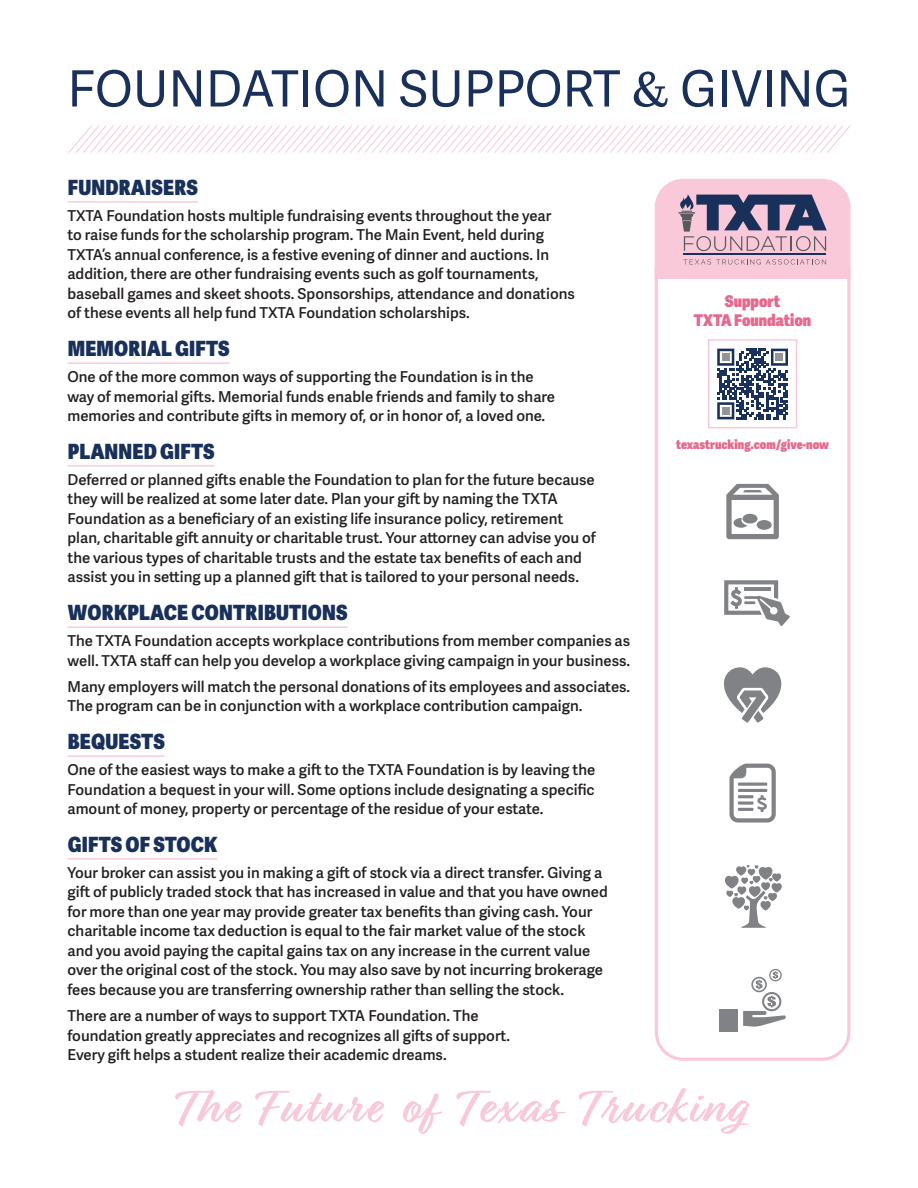
<style>
.page{position:relative;width:918px;height:1188px;background:#fff}
.page>*{position:absolute;margin:0;border:0;box-sizing:border-box;transform-origin:0 0}
.t1{font:700 51px "Relation";letter-spacing:.05em;color:#f9c9d9}
.t2{font:50.1px "Adelle Sans";color:#18305a}
.t3{font:800 21px "Adelle Sans Cnd";letter-spacing:.01em;color:#18305a}
.t4{font:800 16.2px/19.5px "Adelle Sans Cnd";color:#e5698e;text-align:center}
.t5{font:600 15px/19.5px "Adelle Sans";color:#231f20}
.t6{font:800 12.6px "Adelle Sans Cnd";color:#e5698e}
.s1{font-family:"Abril Text"}
</style>
<div class="page">
<svg style="left:68px;top:125px;width:783px;height:28px"></svg>
<svg style="left:654px;top:265px;width:197px;height:796px"></svg>
<hr style="left:68px;top:201px;width:130px;height:2px;background:#f9c9d9">
<hr style="left:68px;top:362px;width:162px;height:2px;background:#f9c9d9">
<hr style="left:68px;top:465px;width:147px;height:2px;background:#f9c9d9">
<hr style="left:68px;top:626px;width:280px;height:2px;background:#f9c9d9">
<hr style="left:68px;top:755px;width:97px;height:2px;background:#f9c9d9">
<hr style="left:68px;top:858px;width:149px;height:2px;background:#f9c9d9">
<div style="left:709px;top:340px;width:87px;height:88px;background:#fff"></div>
<svg style="left:717px;top:349px;width:71px;height:70px"></svg>
<div style="left:722px;top:354px;width:7px;height:7px;background:#939598"></div>
<div style="left:776px;top:354px;width:7px;height:7px;background:#939598"></div>
<div style="left:722px;top:407px;width:7px;height:8px;background:#939598"></div>
<div style="left:708px;top:339px;width:89px;height:89px;border:2px solid #f9c9d9"></div>
<svg style="left:726px;top:484px;width:53px;height:55px"></svg>
<svg style="left:719px;top:864px;width:67px;height:64px"></svg>
<div style="left:720px;top:1009px;width:18px;height:23px;background:#808285"></div>
<svg style="left:743px;top:969px;width:43px;height:58px"></svg>
<svg style="left:723px;top:667px;width:59px;height:56px"></svg>
<svg style="left:729px;top:764px;width:47px;height:59px"></svg>
<svg style="left:724px;top:580px;width:66px;height:46px"></svg>
<svg style="left:655px;top:179px;width:195px;height:100px;background:#ccabbf"></svg>
<hr style="left:683px;top:254px;width:143px;height:1px;background:#18305a">
<h2 class="t2" style="left:68px;top:53px;width:785px">FOUNDATION SUPPORT <span class="s1">&amp;</span> GIVING</h2>
<h3 class="t3" style="left:68px;top:174px;width:132px">FUNDRAISERS</h3>
<p class="t5" style="left:68px;top:205px;width:509px">TXTA Foundation hosts multiple fundraising events throughout the year<br>to raise funds for the scholarship program. The Main Event, held during TXTA’s annual conference, is a festive evening of dinner and auctions. In addition, there are other fundraising events such as golf tournaments, baseball games and skeet shoots. Sponsorships, attendance and donations of these events all help fund TXTA Foundation scholarships.</p>
<h3 class="t3" style="left:68px;top:335px;width:164px">MEMORIAL GIFTS</h3>
<p class="t5" style="left:68px;top:366px;width:489px">One of the more common ways of supporting the Foundation is in the way of memorial gifts. Memorial funds enable friends and family to share memories and contribute gifts in memory of, or in honor of, a loved one.</p>
<h3 class="t3" style="left:68px;top:438px;width:149px">PLANNED GIFTS</h3>
<p class="t5" style="left:68px;top:469px;width:530px">Deferred or planned gifts enable the Foundation to plan for the future because they will be realized at some later date. Plan your gift by naming the TXTA Foundation as a beneficiary of an existing life insurance policy, retirement plan, charitable gift annuity or charitable trust. Your attorney can advise you of the various types of charitable trusts and the estate tax benefits of each and assist you in setting up a planned gift that is tailored to your personal needs.</p>
<h3 class="t3" style="left:68px;top:599px;width:282px">WORKPLACE CONTRIBUTIONS</h3>
<p class="t5" style="left:68px;top:630px;width:564px">The TXTA Foundation accepts workplace contributions from member companies as well. TXTA staff can help you develop a workplace giving campaign in your business.</p>
<p class="t5" style="left:68px;top:676px;width:564px">Many employers will match the personal donations of its employees and associates.<br>The program can be in conjunction with a workplace contribution campaign.</p>
<h3 class="t3" style="left:68px;top:728px;width:99px">BEQUESTS</h3>
<p class="t5" style="left:68px;top:759px;width:529px;text-align:justify">One of the easiest ways to make a gift to the TXTA Foundation is by leaving the Foundation a bequest in your will. Some options include designating a specific amount of money, property or percentage of the residue of your estate.</p>
<h3 class="t3" style="left:68px;top:831px;width:151px">GIFTS OF STOCK</h3>
<p class="t5" style="left:68px;top:862px;width:542px">Your broker can assist you in making a gift of stock via a direct transfer. Giving a gift of publicly traded stock that has increased in value and that you have owned for more than one year may provide greater tax benefits than giving cash. Your charitable income tax deduction is equal to the fair market value of the stock and you avoid paying the capital gains tax on any increase in the current value over the original cost of the stock. You may also save by not incurring brokerage fees because you are transferring ownership rather than selling the stock.</p>
<p class="t5" style="left:68px;top:1005px;width:444px">There are a number of ways to support TXTA Foundation. The foundation greatly appreciates and recognizes all gifts of support.<br>Every gift helps a student realize their academic dreams.</p>
<p class="t4" style="left:694px;top:292px;width:119px">Support<br>TXTA Foundation</p>
<p class="t6" style="left:676px;top:436px;width:155px">texastrucking.com/give-now</p>
<h1 class="t1" style="left:174px;top:1077px;width:572px">The Future of Texas Trucking</h1>
</div>
